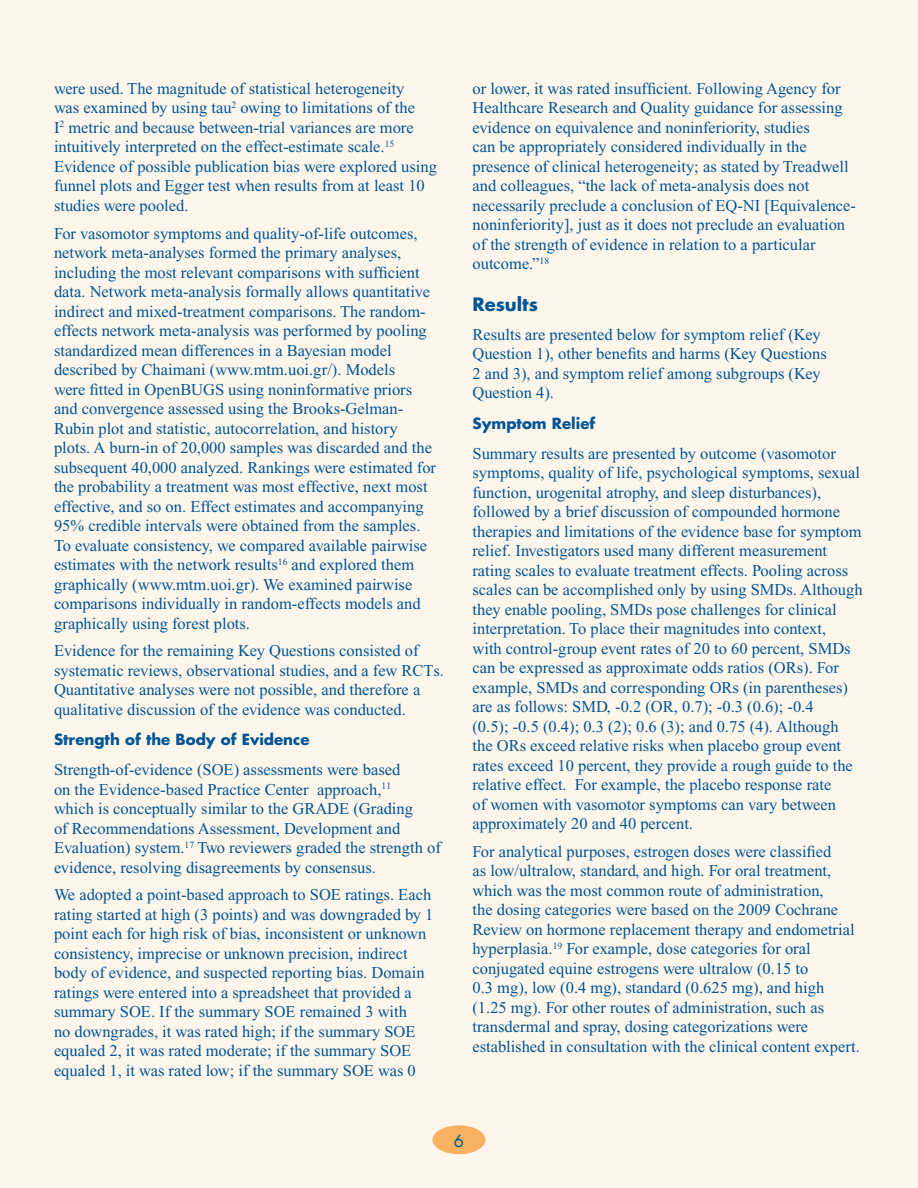
<style>
.page{position:relative;width:918px;height:1188px;background:#fff}
.page>*{position:absolute;margin:0;border:0;box-sizing:border-box;transform-origin:0 0}
.Head_Level_1{font:700 18px "Futura";color:#005595}
.Text{font:16.5px/19.5px "Times New Roman";color:#005595}
.t1{font:16.5px "Futura";color:#005595}
.Head_Level_2{font:700 15px "Futura";color:#005595}
</style>
<div class="page">
<div style="left:0;top:0;width:917px;height:1188px;background:#fef6eb"></div>
<div style="left:432px;top:1125px;width:54px;height:29px;background:#fab061;border-radius:50%"></div>
<p class="Text" style="left:54px;top:79px;width:385px">were used. The magnitude of statistical heterogeneity<br>was examined by using tau<sup>2</sup> owing to limitations of the<br>I<sup>2</sup> metric and because between-trial variances are more intuitively interpreted on the effect-estimate scale.<sup>15<br></sup>Evidence of possible publication bias were explored using funnel plots and Egger test when results from at least 10 studies were pooled.</p>
<p class="Text" style="left:54px;top:223px;width:384px">For vasomotor symptoms and quality-of-life outcomes, network meta-analyses formed the primary analyses, including the most relevant comparisons with sufficient data. Network meta-analysis formally allows quantitative indirect and mixed-treatment comparisons. The random&shy;effects network meta-analysis was performed by pooling standardized mean differences in a Bayesian model described by Chaimani (www.mtm.uoi.gr/). Models<br>were fitted in OpenBUGS using noninformative priors and convergence assessed using the Brooks-Gelman-Rubin plot and statistic, autocorrelation, and history plots. A burn-in of 20,000 samples was discarded and the subsequent 40,000 analyzed. Rankings were estimated for the probability a treatment was most effective, next most effective, and so on. Effect estimates and accompanying 95% credible intervals were obtained from the samples.<br>To evaluate consistency, we compared available pairwise estimates with the network results<sup>16</sup> and explored them graphically (www.mtm.uoi.gr). We examined pairwise comparisons individually in random-effects models and graphically using forest plots.</p>
<p class="Text" style="left:54px;top:641px;width:392px">Evidence for the remaining Key Questions consisted of systematic reviews, observational studies, and a few RCTs.<br>Quantitative analyses were not possible, and therefore a qualitative discussion of the evidence was conducted.</p>
<p class="Head_Level_2" style="left:54px;top:729px;width:257px">Strength of the Body of Evidence</p>
<p class="Text" style="left:54px;top:760px;width:388px">Strength-of-evidence (SOE) assessments were based<br>on the Evidence-based Practice Center approach,<sup>11<br></sup>which is conceptually similar to the GRADE (Grading<br>of Recommendations Assessment, Development and Evaluation) system.<sup>17</sup> Two reviewers graded the strength of evidence, resolving disagreements by consensus.</p>
<p class="Text" style="left:54px;top:885px;width:381px">We adopted a point-based approach to SOE ratings. Each rating started at high (3 points) and was downgraded by 1 point each for high risk of bias, inconsistent or unknown consistency, imprecise or unknown precision, indirect body of evidence, and suspected reporting bias. Domain ratings were entered into a spreadsheet that provided a summary SOE. If the summary SOE remained 3 with<br>no downgrades, it was rated high; if the summary SOE equaled 2, it was rated moderate; if the summary SOE equaled 1, it was rated low; if the summary SOE was 0</p>
<p class="Text" style="left:472px;top:79px;width:385px">or lower, it was rated insufficient. Following Agency for Healthcare Research and Quality guidance for assessing evidence on equivalence and noninferiority, studies<br>can be appropriately considered individually in the presence of clinical heterogeneity; as stated by Treadwell and colleagues, “the lack of meta-analysis does not necessarily preclude a conclusion of EQ-NI [Equivalence&shy;noninferiority], just as it does not preclude an evaluation of the strength of evidence in relation to a particular outcome.”<sup>18</sup></p>
<p class="Head_Level_1" style="left:472px;top:292px;width:67px">Results</p>
<p class="Text" style="left:472px;top:325px;width:356px">Results are presented below for symptom relief (Key Question 1), other benefits and harms (Key Questions 2 and 3), and symptom relief among subgroups (Key Question 4).</p>
<p class="Head_Level_2" style="left:472px;top:413px;width:124px">Symptom Relief</p>
<p class="Text" style="left:472px;top:444px;width:392px">Summary results are presented by outcome (vasomotor symptoms, quality of life, psychological symptoms, sexual function, urogenital atrophy, and sleep disturbances), followed by a brief discussion of compounded hormone therapies and limitations of the evidence base for symptom relief. Investigators used many different measurement rating scales to evaluate treatment effects. Pooling across scales can be accomplished only by using SMDs. Although they enable pooling, SMDs pose challenges for clinical interpretation. To place their magnitudes into context,<br>with control-group event rates of 20 to 60 percent, SMDs can be expressed as approximate odds ratios (ORs). For example, SMDs and corresponding ORs (in parentheses) are as follows: SMD, -0.2 (OR, 0.7); -0.3 (0.6); -0.4<br>(0.5); -0.5 (0.4); 0.3 (2); 0.6 (3); and 0.75 (4). Although the ORs exceed relative risks when placebo group event rates exceed 10 percent, they provide a rough guide to the relative effect. For example, the placebo response rate<br>of women with vasomotor symptoms can vary between approximately 20 and 40 percent.</p>
<p class="Text" style="left:472px;top:842px;width:389px">For analytical purposes, estrogen doses were classified<br>as low/ultralow, standard, and high. For oral treatment, which was the most common route of administration,<br>the dosing categories were based on the 2009 Cochrane Review on hormone replacement therapy and endometrial hyperplasia.<sup>19</sup> For example, dose categories for oral conjugated equine estrogens were ultralow (0.15 to<br>0.3 mg), low (0.4 mg), standard (0.625 mg), and high (1.25 mg). For other routes of administration, such as transdermal and spray, dosing categorizations were established in consultation with the clinical content expert.</p>
<p class="t1" style="left:454px;top:1130px;width:12px">6</p>
</div>
